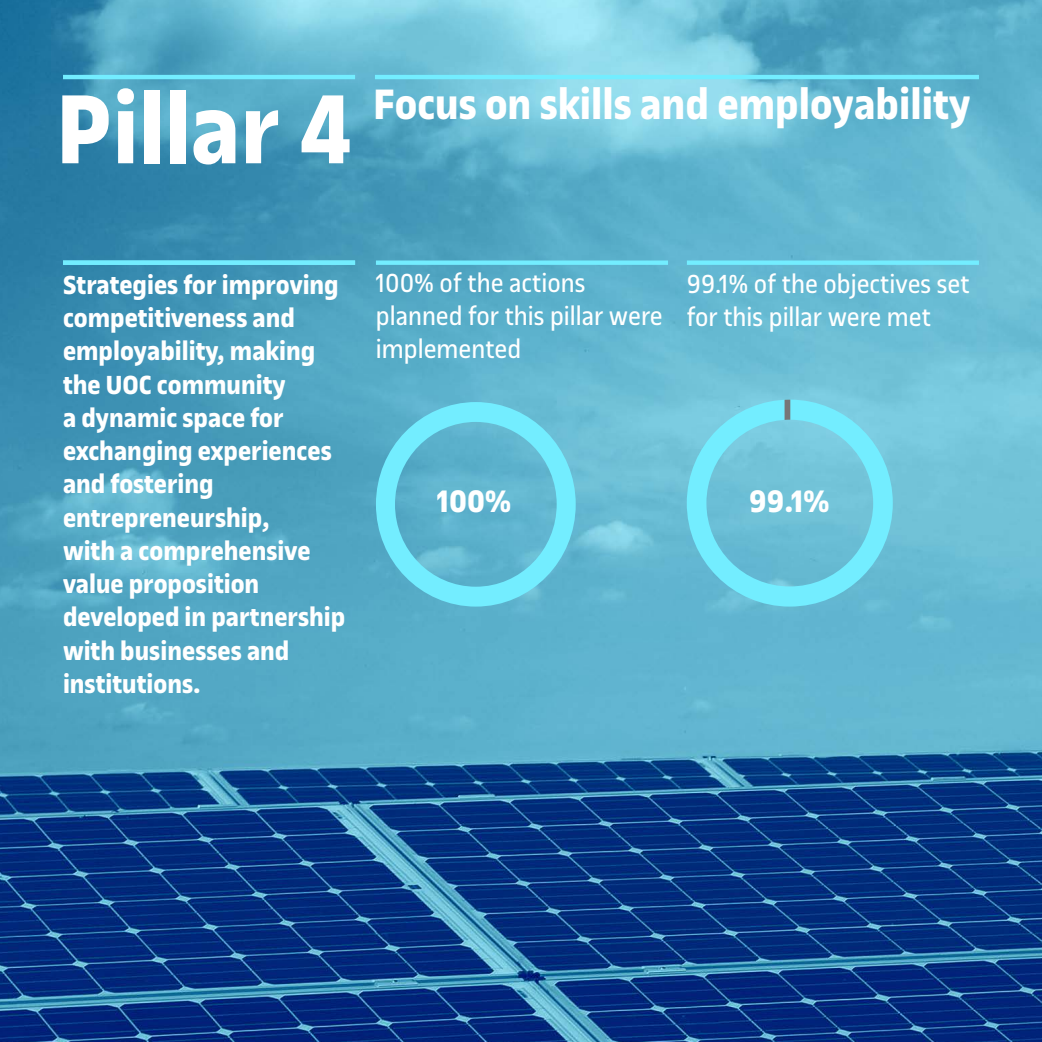
<style>
.page{position:relative;width:1042px;height:1042px;background:#fff}
.page>*{position:absolute;margin:0;border:0;box-sizing:border-box;transform-origin:0 0}
.t1{font:700 105px "UOC Sans";color:#fff}
.t2{font:700 45.5px "UOC Sans";color:#fff}
.t3{font:700 33.25px "UOC Sans";color:#fff}
.t4{font:700 28px/33.2px "UOC Sans";color:#fff}
.t5{font:28px/33.2px "UOC Sans";color:#fff}
</style>
<div class="page">
<img style="left:0;top:0;width:1042px;height:1042px">
<hr style="left:375px;top:75px;width:604px;height:4px;background:#73edff">
<div style="left:63px;top:260px;width:292px;height:5px;background:#73edff"></div>
<hr style="left:63px;top:75px;width:292px;height:4px;background:#73edff">
<div style="left:376px;top:260px;width:292px;height:5px;background:#73edff"></div>
<div style="left:687px;top:260px;width:292px;height:5px;background:#73edff"></div>
<svg style="left:376px;top:402px;width:200px;height:204px;background:#63c2da"></svg>
<svg style="left:687px;top:400px;width:206px;height:206px;background:#70cde2"></svg>
<div style="left:784px;top:400px;width:6px;height:20px;background:#777"></div>
<h1 class="t1" style="left:56px;top:70px;width:298px">Pillar 4</h1>
<h2 class="t2" style="left:373px;top:78px;width:599px">Focus on skills and employability</h2>
<p class="t4" style="left:63px;top:268px;width:284px">Strategies for improving competitiveness and employability, making the UOC community<br>a dynamic space for exchanging experiences and fostering entrepreneurship,<br>with a comprehensive value proposition developed in partnership with businesses and institutions.</p>
<p class="t5" style="left:376px;top:266px;width:288px">100% of the actions planned for this pillar were implemented</p>
<p class="t5" style="left:687px;top:267px;width:284px">99.1% of the objectives set for this pillar were met</p>
<p class="t3" style="left:437px;top:482px;width:75px">100%</p>
<p class="t3" style="left:749px;top:482px;width:81px">99.1%</p>
</div>
